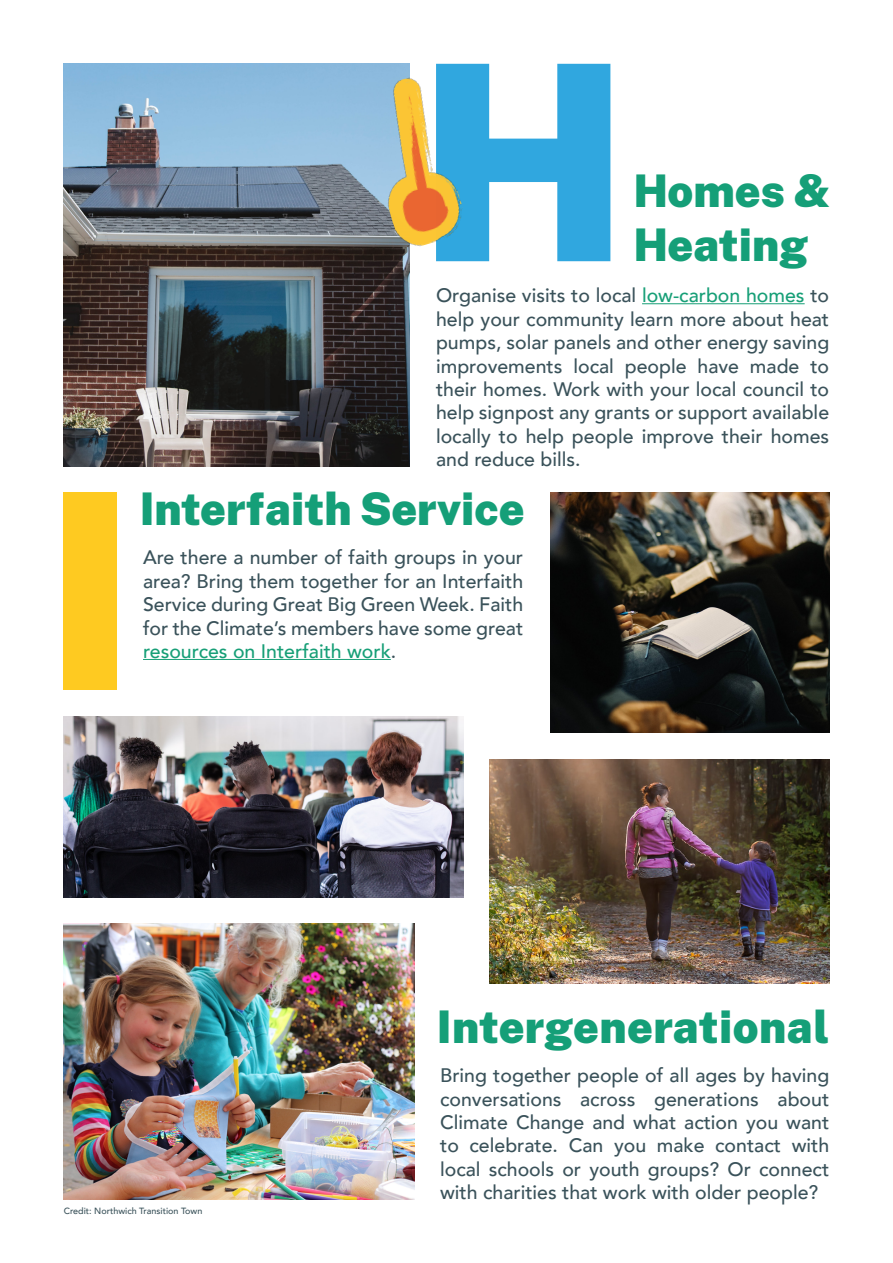
<style>
.page{position:relative;width:893px;height:1263px;background:#fff}
.page>*{position:absolute;margin:0;border:0;box-sizing:border-box;transform-origin:0 0}
.t1{font:900 45px/54px "Public Sans";color:#159f78}
.t2{font:500 19.5px/23.4px "Avenir";color:#3a525a;text-align:justify}
.t3{font:500 9px "Avenir";color:#3a525a}
.s1{color:#179f77}
</style>
<div class="page">
<svg style="left:436px;top:64px;width:174px;height:197px"></svg>
<div style="left:64px;top:493px;width:53px;height:197px;background:#feca21"></div>
<hr style="left:642px;top:303px;width:163px;height:1px;background:#179f77">
<hr style="left:143px;top:659px;width:248px;height:1px;background:#179f77">
<img style="left:64px;top:923px;width:350px;height:276px">
<img style="left:490px;top:759px;width:339px;height:224px">
<img style="left:64px;top:64px;width:346px;height:402px">
<img style="left:550px;top:492px;width:279px;height:241px">
<img style="left:356px;top:73px;width:114px;height:179px">
<img style="left:64px;top:716px;width:399px;height:182px">
<h1 class="t1" style="left:634px;top:161px;width:199px">Homes &amp;<br>Heating</h1>
<p class="t2" style="left:436px;top:283px;width:395px">Organise visits to local <span class="s1">low-carbon homes</span> to help your community learn more about heat pumps, solar panels and other energy saving improvements local people have made to their homes. Work with your local council to help signpost any grants or support available locally to help people improve their homes and reduce bills.</p>
<h1 class="t1" style="left:140px;top:479px;width:386px">Interfaith Service</h1>
<p class="t2" style="left:143px;top:545px;width:382px">Are there a number of faith groups in your area? Bring them together for an Interfaith Service during Great Big Green Week. Faith for the Climate’s members have some great <span class="s1">resources on Interfaith work</span>.</p>
<h1 class="t1" style="left:437px;top:997px;width:394px">Intergenerational</h1>
<p class="t3" style="left:64px;top:1202px;width:140px">Credit: Northwich Transition Town</p>
<p class="t2" style="left:440px;top:1063px;width:391px">Bring together people of all ages by having conversations across generations about Climate Change and what action you want to celebrate. Can you make contact with local schools or youth groups? Or connect with charities that work with older people?</p>
</div>
